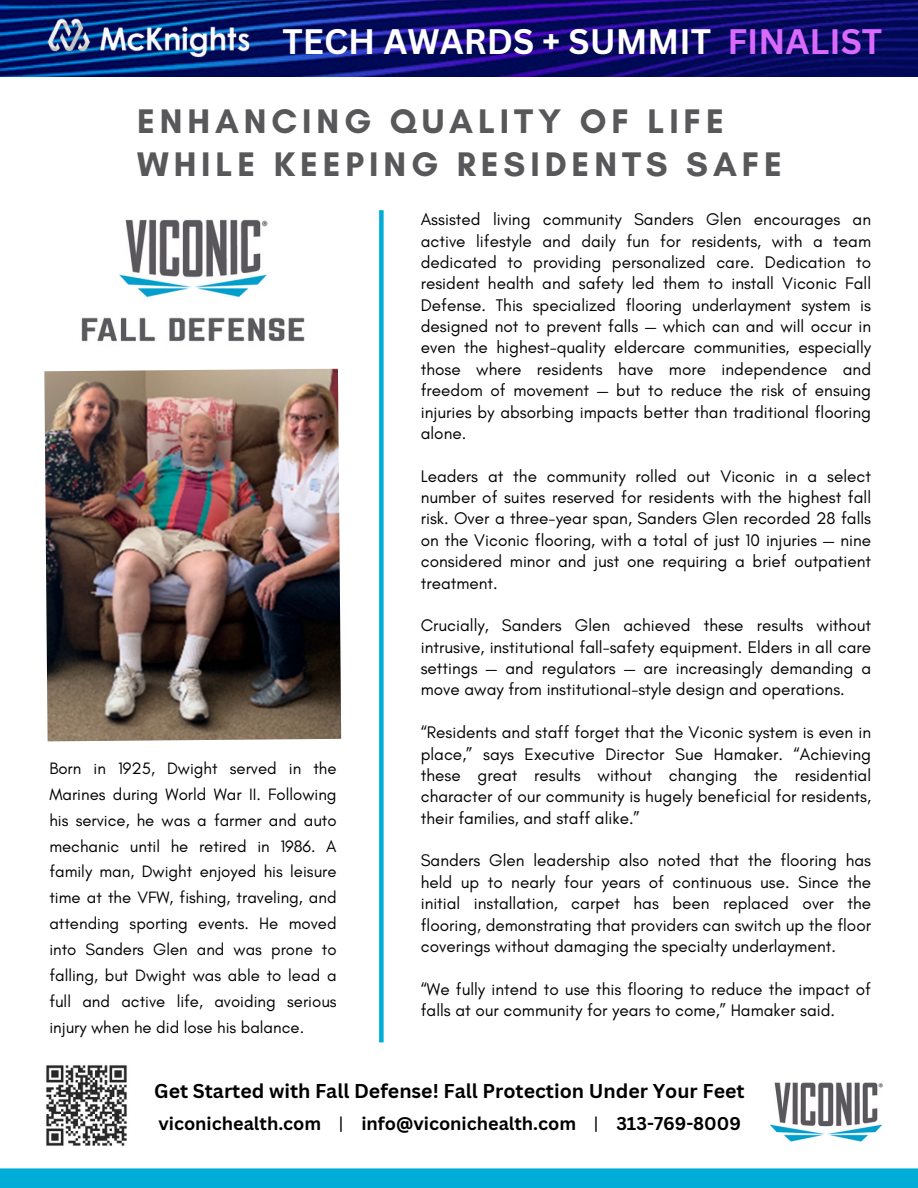
<style>
.page{position:relative;width:918px;height:1188px;background:#fff}
.page>*{position:absolute;margin:0;border:0;box-sizing:border-box;transform-origin:0 0}
.t1{font:700 34.8px/42.8px "Glacial Indifference";letter-spacing:.14em;color:#58585a}
.t2{font:700 34.5px "Canva Sans";color:#fff}
.t3{font:700 19.5px "Canva Sans";color:#000}
.t4{font:700 18px "Canva Sans";color:#000}
.t5{font:17.1px/21.3px "Glacial Indifference";color:#000;text-align:justify}
.t6{font:16.8px/25.8px "Glacial Indifference";color:#000;text-align:justify}
.s1{color:#da6afb}
.s2{font-weight:400}
</style>
<div class="page">
<img style="left:81px;top:219px;width:224px;height:123px">
<img style="left:44px;top:369px;width:297px;height:372px">
<img style="left:46px;top:1065px;width:81px;height:81px">
<img style="left:770px;top:1082px;width:113px;height:60px">
<div style="left:379px;top:210px;width:5px;height:832px;background:#00add7"></div>
<div style="left:0;top:1168px;width:918px;height:20px;background:#00add7"></div>
<img style="left:0;top:0;width:918px;height:76px">
<img style="left:44px;top:13px;width:207px;height:49px">
<h2 class="t2" style="left:282px;top:17px;width:601px">TECH AWARDS + SUMMIT <span class="s1">FINALIST</span></h2>
<p class="t1" style="left:137px;top:100px;width:647px">ENHANCING QUALITY OF LIFE<br>WHILE KEEPING RESIDENTS SAFE</p>
<p class="t5" style="left:421px;top:209px;width:452px">Assisted living community Sanders Glen encourages an active lifestyle and daily fun for residents, with a team dedicated to providing personalized care. Dedication to resident health and safety led them to install Viconic Fall Defense. This specialized flooring underlayment system is designed not to prevent falls — which can and will occur in even the highest-quality eldercare communities, especially those where residents have more independence and freedom of movement — but to reduce the risk of ensuing injuries by absorbing impacts better than traditional flooring alone.</p>
<p class="t5" style="left:421px;top:465px;width:452px">Leaders at the community rolled out Viconic in a select number of suites reserved for residents with the highest fall risk. Over a three-year span, Sanders Glen recorded 28 falls on the Viconic flooring, with a total of just 10 injuries — nine considered minor and just one requiring a brief outpatient treatment.</p>
<p class="t5" style="left:421px;top:615px;width:452px">Crucially, Sanders Glen achieved these results without intrusive, institutional fall-safety equipment. Elders in all care settings — and regulators — are increasingly demanding a move away from institutional-style design and operations.</p>
<p class="t5" style="left:421px;top:722px;width:452px">“Residents and staff forget that the Viconic system is even in place,” says Executive Director Sue Hamaker. “Achieving these great results without changing the residential character of our community is hugely beneficial for residents, their families, and staff alike.”</p>
<p class="t5" style="left:421px;top:850px;width:452px">Sanders Glen leadership also noted that the flooring has held up to nearly four years of continuous use. Since the initial installation, carpet has been replaced over the flooring, demonstrating that providers can switch up the floor coverings without damaging the specialty underlayment.</p>
<p class="t5" style="left:421px;top:978px;width:452px">“We fully intend to use this flooring to reduce the impact of falls at our community for years to come,” Hamaker said.</p>
<p class="t6" style="left:49px;top:755px;width:289px">Born in 1925, Dwight served in the Marines during World War II. Following his service, he was a farmer and auto mechanic until he retired in 1986. A family man, Dwight enjoyed his leisure time at the VFW, fishing, traveling, and attending sporting events. He moved into Sanders Glen and was prone to falling, but Dwight was able to lead a full and active life, avoiding serious injury when he did lose his balance.</p>
<p class="t3" style="left:154px;top:1077px;width:592px">Get Started with Fall Defense! Fall Protection Under Your Feet</p>
<p class="t4" style="left:158px;top:1110px;width:584px">viconichealth.com <span class="s2">|</span> info@viconichealth.com <span class="s2">|</span> 313-769-8009</p>
</div>
